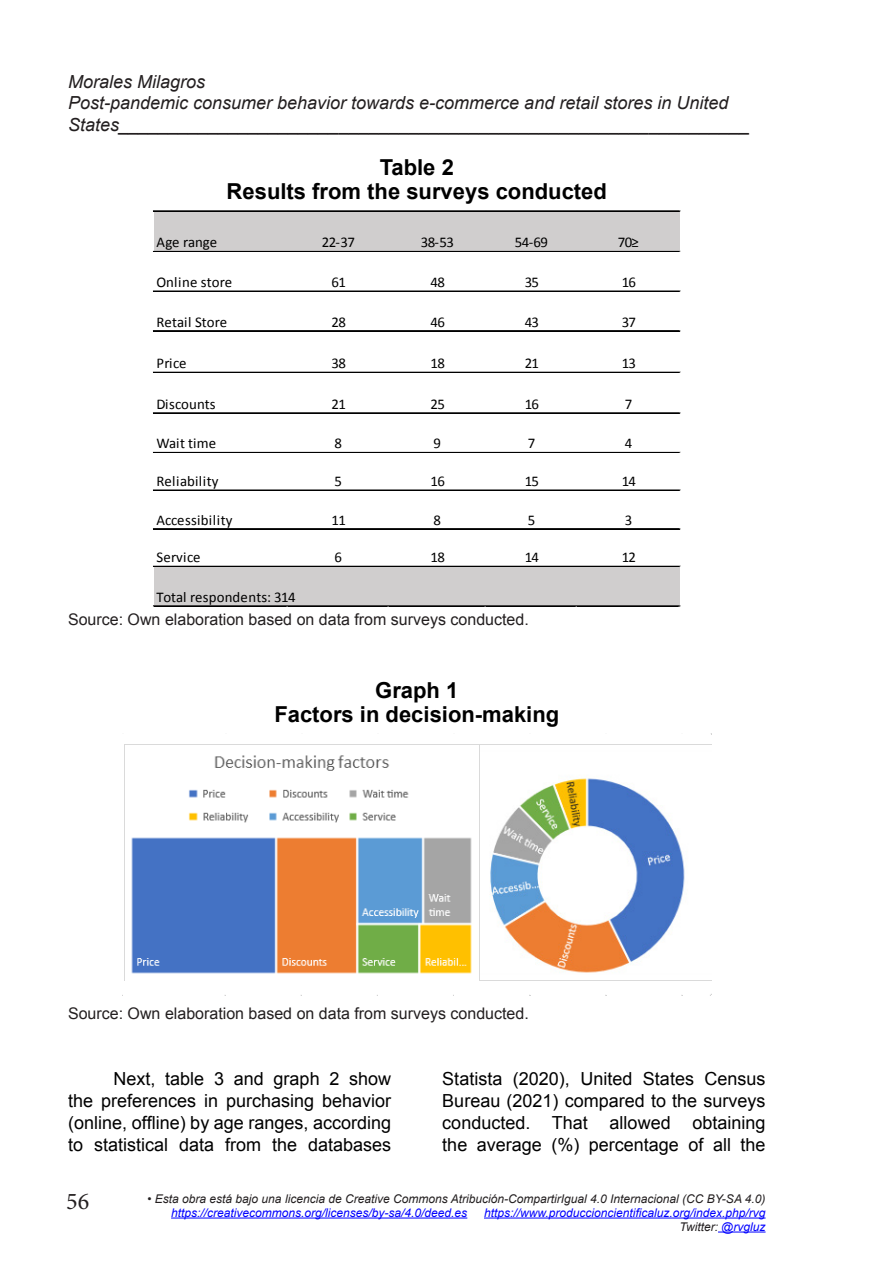
<style>
.page{position:relative;width:879px;height:1276px;background:#fff}
.page>*{position:absolute;margin:0;border:0;box-sizing:border-box;transform-origin:0 0}
.t1{font:24px "Minion Pro";color:#231f20}
.t2{font:700 22px/24px "Arial";color:#000;text-align:center}
.t3{font:18px/22px "Arial";color:#000;text-align:justify}
.t4{font:italic 18px/21.6px "Arial";color:#231f20}
.t5{font:16px "Arial";color:#231f20}
.t6{font:14.8px "Calibri";color:#000}
.t7{font:14.8px "Calibri";letter-spacing:.035em;color:#000}
.t8{font:italic 12px/14px "Arial";color:#00f;text-align:right}
.t9{font:italic 12px "Arial";color:#231f20}
.s1{color:#231f20}
</style>
<div class="page">
<hr style="left:171px;top:1217px;width:296px;height:1px;background:#00f">
<hr style="left:484px;top:1217px;width:281px;height:1px;background:#00f">
<hr style="left:718px;top:1231px;width:47px;height:1px;background:#00f">
<div style="left:154px;top:212px;width:526px;height:40px;background:#d0cece"></div>
<div style="left:154px;top:566px;width:526px;height:41px;background:#d0cece"></div>
<hr style="left:153px;top:210px;width:527px;height:1px;background:#000">
<hr style="left:153px;top:211px;width:527px;height:1px;background:#000">
<hr style="left:153px;top:251px;width:527px;height:1px;background:#000">
<hr style="left:153px;top:291px;width:527px;height:1px;background:#000">
<hr style="left:153px;top:330px;width:527px;height:1px;background:#000">
<hr style="left:153px;top:331px;width:527px;height:1px;background:#000">
<hr style="left:153px;top:372px;width:527px;height:1px;background:#000">
<hr style="left:153px;top:412px;width:527px;height:1px;background:#000">
<hr style="left:153px;top:413px;width:527px;height:1px;background:#000">
<hr style="left:153px;top:452px;width:527px;height:1px;background:#000">
<hr style="left:153px;top:490px;width:527px;height:1px;background:#000">
<hr style="left:153px;top:528px;width:527px;height:1px;background:#000">
<hr style="left:153px;top:566px;width:527px;height:1px;background:#000">
<hr style="left:153px;top:605px;width:527px;height:1px;background:#000">
<hr style="left:153px;top:606px;width:527px;height:1px;background:#000">
<img style="left:479px;top:744px;width:232px;height:236px">
<img style="left:124px;top:744px;width:355px;height:236px">
<p class="t4" style="left:68px;top:71px;width:683px">Morales Milagros<br>Post-pandemic consumer behavior towards e-commerce and retail stores in United<br>States_______________________________________________________________</p>
<p class="t2" style="left:227px;top:156px;width:382px">Table 2<br>Results from the surveys conducted</p>
<p class="t6" style="left:156px;top:233px;width:62px">Age range</p>
<p class="t6" style="left:322px;top:233px;width:35px">22-37</p>
<p class="t6" style="left:421px;top:233px;width:35px">38-53</p>
<p class="t6" style="left:515px;top:233px;width:35px">54-69</p>
<p class="t6" style="left:618px;top:233px;width:23px">70≥</p>
<p class="t6" style="left:156px;top:273px;width:77px">Online store</p>
<p class="t6" style="left:332px;top:273px;width:16px">61</p>
<p class="t6" style="left:431px;top:273px;width:16px">48</p>
<p class="t6" style="left:525px;top:273px;width:16px">35</p>
<p class="t6" style="left:622px;top:273px;width:16px">16</p>
<p class="t6" style="left:156px;top:312px;width:72px">Retail Store</p>
<p class="t6" style="left:332px;top:312px;width:16px">28</p>
<p class="t6" style="left:431px;top:312px;width:16px">46</p>
<p class="t6" style="left:525px;top:312px;width:16px">43</p>
<p class="t6" style="left:622px;top:312px;width:16px">37</p>
<p class="t6" style="left:156px;top:354px;width:32px">Price</p>
<p class="t6" style="left:332px;top:354px;width:16px">38</p>
<p class="t6" style="left:431px;top:354px;width:16px">18</p>
<p class="t6" style="left:525px;top:354px;width:16px">21</p>
<p class="t6" style="left:622px;top:354px;width:16px">13</p>
<p class="t6" style="left:156px;top:394px;width:61px">Discounts</p>
<p class="t6" style="left:332px;top:394px;width:16px">21</p>
<p class="t6" style="left:431px;top:394px;width:16px">25</p>
<p class="t6" style="left:525px;top:394px;width:16px">16</p>
<p class="t6" style="left:625px;top:394px;width:9px">7</p>
<p class="t6" style="left:156px;top:434px;width:61px">Wait time</p>
<p class="t6" style="left:335px;top:434px;width:9px">8</p>
<p class="t6" style="left:434px;top:434px;width:9px">9</p>
<p class="t6" style="left:528px;top:434px;width:9px">7</p>
<p class="t6" style="left:625px;top:434px;width:9px">4</p>
<p class="t7" style="left:156px;top:472px;width:64px">Reliability</p>
<p class="t6" style="left:335px;top:472px;width:9px">5</p>
<p class="t6" style="left:431px;top:472px;width:16px">16</p>
<p class="t6" style="left:525px;top:472px;width:16px">15</p>
<p class="t6" style="left:622px;top:472px;width:16px">14</p>
<p class="t6" style="left:156px;top:510px;width:78px">Accessibility</p>
<p class="t6" style="left:332px;top:510px;width:16px">11</p>
<p class="t6" style="left:434px;top:510px;width:9px">8</p>
<p class="t6" style="left:528px;top:510px;width:9px">5</p>
<p class="t6" style="left:625px;top:510px;width:9px">3</p>
<p class="t6" style="left:156px;top:548px;width:46px">Service</p>
<p class="t6" style="left:335px;top:548px;width:9px">6</p>
<p class="t6" style="left:431px;top:548px;width:16px">18</p>
<p class="t6" style="left:525px;top:548px;width:16px">14</p>
<p class="t6" style="left:622px;top:548px;width:16px">12</p>
<p class="t6" style="left:156px;top:587px;width:141px">Total respondents: 314</p>
<p class="t5" style="left:68px;top:609px;width:462px">Source: Own elaboration based on data from surveys conducted.</p>
<p class="t2" style="left:274px;top:678px;width:286px">Graph 1<br>Factors in decision-making</p>
<p class="t5" style="left:68px;top:1003px;width:462px">Source: Own elaboration based on data from surveys conducted.</p>
<p class="t3" style="left:68px;top:1067px;width:325px;text-indent:45px">Next, table 3 and graph 2 show the preferences in purchasing behavior (online, offline) by age ranges, according to statistical data from the databases</p>
<p class="t3" style="left:442px;top:1067px;width:325px">Statista (2020), United States Census Bureau (2021) compared to the surveys conducted. That allowed obtaining the average (%) percentage of all the</p>
<h1 class="t1" style="left:66px;top:1185px;width:25px">56</h1>
<p class="t9" style="left:147px;top:1190px;width:620px">• Esta obra está bajo una licencia de Creative Commons Atribución-CompartirIgual 4.0 Internacional (CC BY-SA 4.0)</p>
<p class="t8" style="left:171px;top:1205px;width:298px">https://creativecommons.org/licenses/by-sa/4.0/deed.es</p>
<p class="t8" style="left:484px;top:1205px;width:283px">https://www.produccioncientificaluz.org/index.php/rvg<br><span class="s1">Twitter:</span> @rvgluz</p>
</div>
